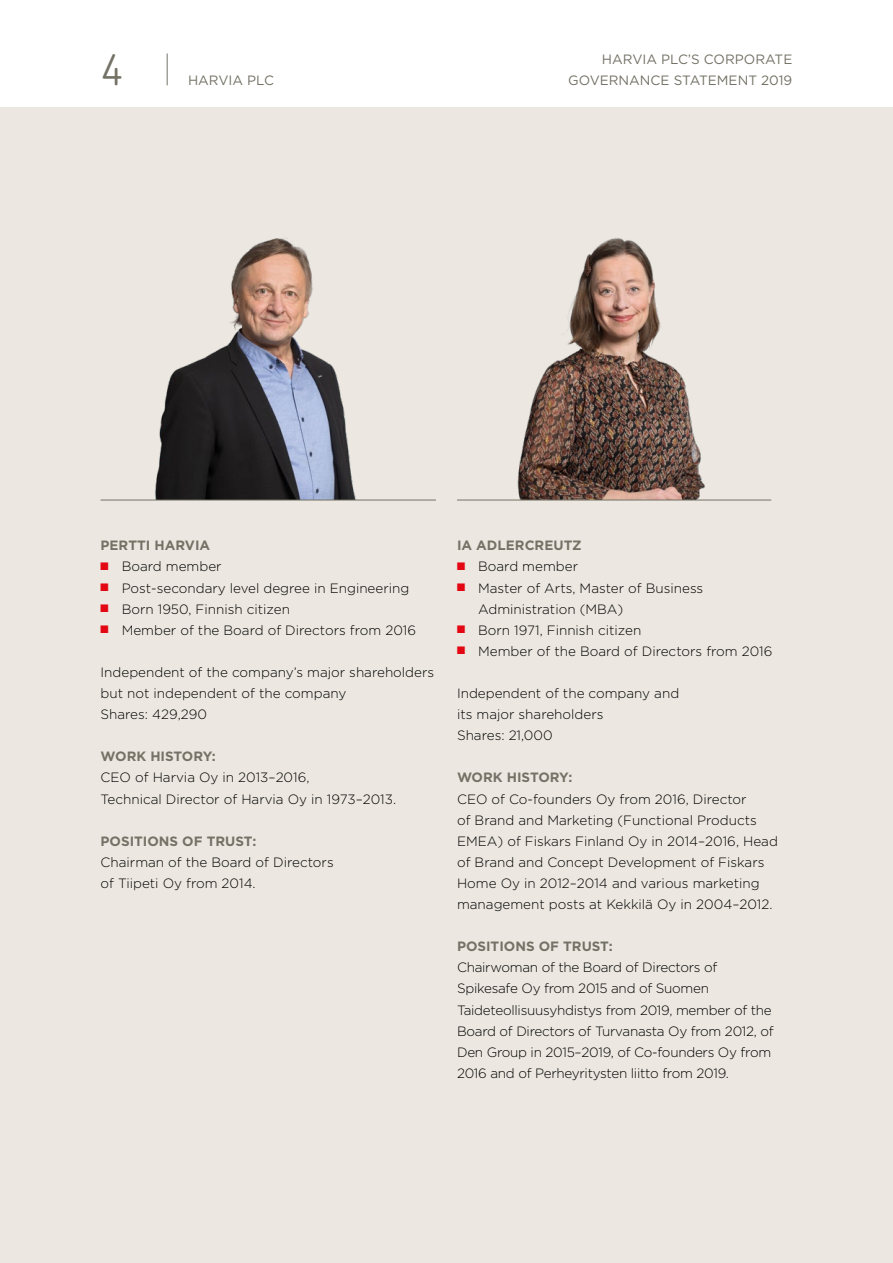
<style>
.page{position:relative;width:893px;height:1263px;background:#fff}
.page>*{position:absolute;margin:0;border:0;box-sizing:border-box;transform-origin:0 0}
.t1{font:300 42px "Chevin Pro";color:#747266}
.t2{font:300 13.5px/21.1px "Gotham";color:#000}
.t3{font:300 13.5px/21.1px "Gotham";letter-spacing:-.02em;color:#000}
.t4{font:700 13.5px "Gotham";color:#747266}
.t5{font:13.5px/21.1px "Gotham";color:#747266;text-align:right}
.s1{font-family:"Monotype Sorts";font-weight:400;font-size:10.5px;color:#e30613}
</style>
<div class="page">
<div style="left:0;top:107px;width:893px;height:1156px;background:#ece8e1"></div>
<img style="left:101px;top:237px;width:335px;height:263px">
<img style="left:457px;top:238px;width:315px;height:262px">
<hr style="left:101px;top:500px;width:335px;height:1px;background:#747266">
<hr style="left:457px;top:500px;width:314px;height:1px;background:#747266">
<hr style="left:167px;top:54px;width:1px;height:31px;background:#747266">
<h1 class="t1" style="left:101px;top:41px;width:25px">4</h1>
<p class="t5" style="left:188px;top:70px;width:87px">HARVIA PLC</p>
<p class="t5" style="left:568px;top:49px;width:226px">HARVIA PLC’S CORPORATE<br>GOVERNANCE STATEMENT 2019</p>
<p class="t4" style="left:101px;top:537px;width:111px">PERTTI HARVIA</p>
<p class="t2" style="left:101px;top:556px;width:123px"><span class="s1">■</span> Board member</p>
<p class="t2" style="left:101px;top:577px;width:310px"><span class="s1">■</span> Post-secondary level degree in Engineering</p>
<p class="t2" style="left:101px;top:598px;width:191px"><span class="s1">■</span> Born 1950, Finnish citizen</p>
<p class="t2" style="left:101px;top:619px;width:317px"><span class="s1">■</span> Member of the Board of Directors from 2016</p>
<p class="t2" style="left:101px;top:661px;width:335px">Independent of the company’s major shareholders but not independent of the company<br>Shares: 429,290</p>
<p class="t4" style="left:101px;top:748px;width:117px">WORK HISTORY:</p>
<p class="t2" style="left:101px;top:767px;width:297px">CEO of Harvia Oy in 2013–2016,<br>Technical Director of Harvia Oy in 1973–2013.</p>
<p class="t4" style="left:101px;top:832px;width:157px">POSITIONS OF TRUST:</p>
<p class="t2" style="left:101px;top:851px;width:235px">Chairman of the Board of Directors of Tiipeti Oy from 2014.</p>
<p class="t4" style="left:457px;top:537px;width:126px">IA ADLERCREUTZ</p>
<p class="t2" style="left:457px;top:556px;width:123px"><span class="s1">■</span> Board member</p>
<p class="t2" style="left:478px;top:577px;width:227px;text-indent:-21px"><span class="s1">■</span> Master of Arts, Master of Business<br>Administration (MBA)</p>
<p class="t2" style="left:457px;top:619px;width:186px"><span class="s1">■</span> Born 1971, Finnish citizen</p>
<p class="t2" style="left:457px;top:640px;width:317px"><span class="s1">■</span> Member of the Board of Directors from 2016</p>
<p class="t2" style="left:457px;top:682px;width:224px">Independent of the company and its major shareholders<br>Shares: 21,000</p>
<p class="t4" style="left:457px;top:769px;width:117px">WORK HISTORY:</p>
<p class="t2" style="left:457px;top:788px;width:322px">CEO of Co-founders Oy from 2016, Director<br>of Brand and Marketing (Functional Products EMEA) of Fiskars Finland Oy in 2014–2016, Head of Brand and Concept Development of Fiskars Home Oy in 2012–2014 and various marketing management posts at Kekkilä Oy in 2004–2012.</p>
<p class="t4" style="left:457px;top:937px;width:157px">POSITIONS OF TRUST:</p>
<p class="t3" style="left:457px;top:957px;width:318px">Chairwoman of the Board of Directors of Spikesafe Oy from 2015 and of Suomen Taideteollisuusyhdistys from 2019, member of the Board of Directors of Turvanasta Oy from 2012, of Den Group in 2015–2019, of Co-founders Oy from 2016 and of Perheyritysten liitto from 2019.</p>
</div>
